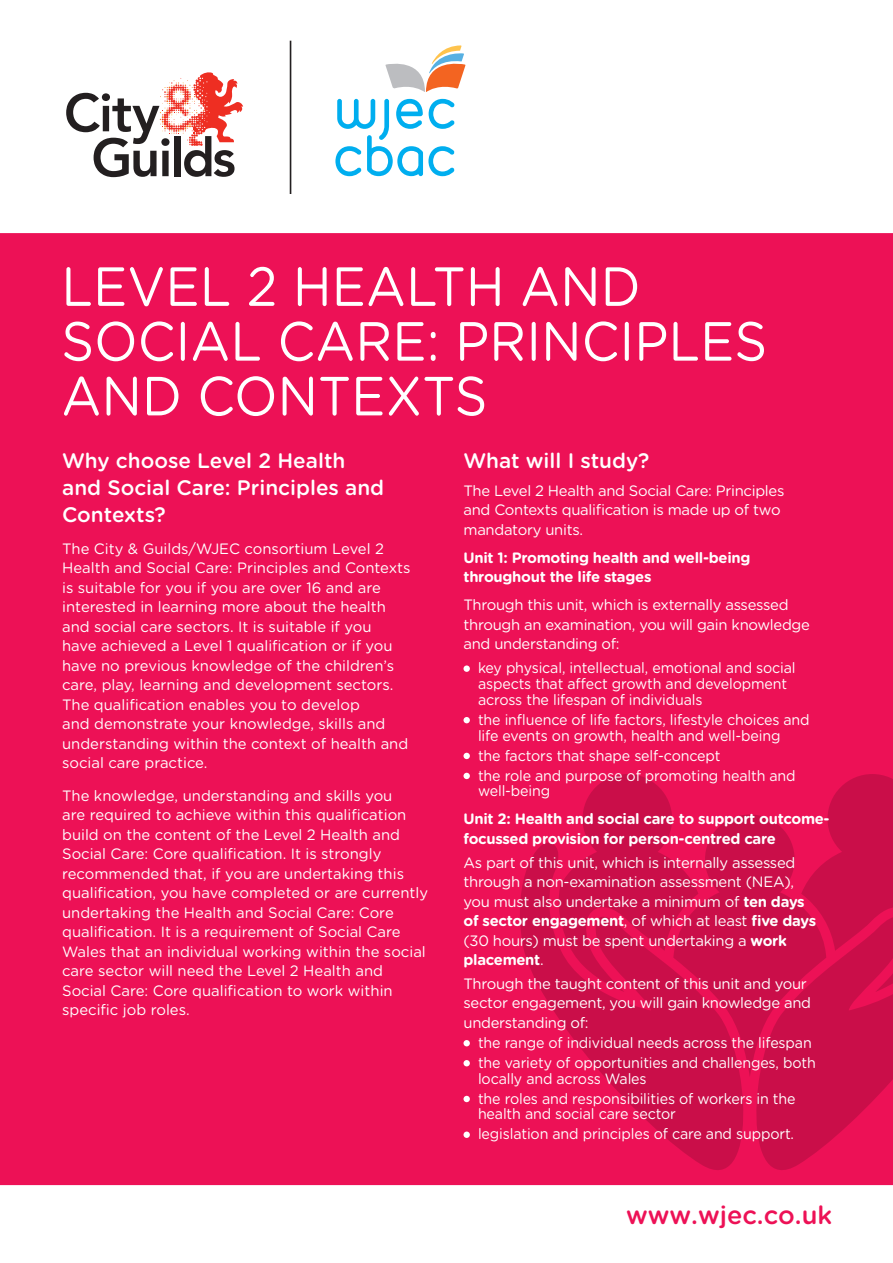
<style>
.page{position:relative;width:893px;height:1263px;background:#fff}
.page>*{position:absolute;margin:0;border:0;box-sizing:border-box;transform-origin:0 0}
.t1{font:55.05px/54.8px "Gotham Rounded";color:#fff;scale:.93 1}
.t2{font:500 25.35px "Gotham Rounded";color:#ed1156}
.t3{font:500 21px/27px "Gotham Rounded";color:#fff}
.t4{font:15px/19.5px "Gotham Rounded";letter-spacing:-.01em;color:#fff}
.t5{font:15px/20px "Gotham Rounded";letter-spacing:-.01em;color:#fff;scale:.95 1}
.t6{font:700 15px/19.5px "Gotham Rounded";letter-spacing:-.02em;color:#fff}
.s1{font-weight:700}
</style>
<div class="page">
<div style="left:0;top:233px;width:893px;height:952px;background:#ed1156"></div>
<svg style="left:385px;top:45px;width:80px;height:47px"></svg>
<svg style="left:335px;top:99px;width:120px;height:77px"></svg>
<svg style="left:66px;top:72px;width:177px;height:105px"></svg>
<hr style="left:290px;top:41px;width:1px;height:152px;background:#231f20">
<svg style="left:558px;top:774px;width:335px;height:63px;background:#dd0f50"></svg>
<svg style="left:512px;top:837px;width:228px;height:348px;background:#d90f4e"></svg>
<svg style="left:740px;top:837px;width:153px;height:348px;background:#d30e4c"></svg>
<div style="left:463px;top:665px;width:7px;height:7px;background:#fff;border-radius:50%"></div>
<div style="left:463px;top:717px;width:7px;height:6px;background:#fff;border-radius:50%"></div>
<div style="left:463px;top:753px;width:7px;height:6px;background:#fff;border-radius:50%"></div>
<div style="left:463px;top:773px;width:7px;height:6px;background:#fff;border-radius:50%"></div>
<div style="left:463px;top:1040px;width:7px;height:6px;background:#fff;border-radius:50%"></div>
<div style="left:463px;top:1060px;width:7px;height:6px;background:#fff;border-radius:50%"></div>
<div style="left:463px;top:1096px;width:7px;height:6px;background:#fff;border-radius:50%"></div>
<div style="left:463px;top:1131px;width:7px;height:7px;background:#fff;border-radius:50%"></div>
<h1 class="t1" style="left:61px;top:257px;width:760px">LEVEL 2 HEALTH AND<br>SOCIAL CARE: PRINCIPLES<br>AND CONTEXTS</h1>
<h3 class="t3" style="left:62px;top:446px;width:324px">Why choose Level 2 Health and Social Care: Principles and<br>Contexts?</h3>
<p class="t4" style="left:62px;top:538px;width:350px">The City &amp; Guilds/WJEC consortium Level 2<br>Health and Social Care: Principles and Contexts is suitable for you if you are over 16 and are interested in learning more about the health and social care sectors. It is suitable if you<br>have achieved a Level 1 qualification or if you have no previous knowledge of the children’s care, play, learning and development sectors.<br>The qualification enables you to develop<br>and demonstrate your knowledge, skills and understanding within the context of health and social care practice.</p>
<p class="t4" style="left:62px;top:785px;width:367px">The knowledge, understanding and skills you<br>are required to achieve within this qualification build on the content of the Level 2 Health and Social Care: Core qualification. It is strongly recommended that, if you are undertaking this qualification, you have completed or are currently undertaking the Health and Social Care: Core qualification. It is a requirement of Social Care Wales that an individual working within the social care sector will need the Level 2 Health and Social Care: Core qualification to work within specific job roles.</p>
<h3 class="t3" style="left:463px;top:446px;width:187px">What will I study?</h3>
<p class="t4" style="left:463px;top:480px;width:322px">The Level 2 Health and Social Care: Principles and Contexts qualification is made up of two mandatory units.</p>
<p class="t6" style="left:463px;top:547px;width:288px">Unit 1: Promoting health and well-being throughout the life stages</p>
<p class="t4" style="left:463px;top:594px;width:348px">Through this unit, which is externally assessed through an examination, you will gain knowledge and understanding of:</p>
<p class="t5" style="left:478px;top:659px;width:336px;line-height:15.8px">key physical, intellectual, emotional and social aspects that affect growth and development across the lifespan of individuals</p>
<p class="t5" style="left:478px;top:711px;width:351px;line-height:15.8px">the influence of life factors, lifestyle choices and life events on growth, health and well-being</p>
<p class="t5" style="left:478px;top:745px;width:336px">the factors that shape self-concept<br>the role and purpose of promoting health and</p>
<p class="t5" style="left:478px;top:780px;width:78px">well-being</p>
<p class="t6" style="left:463px;top:809px;width:368px">Unit 2: Health and social care to support outcome&shy;focussed provision for person-centred care</p>
<p class="t4" style="left:463px;top:852px;width:354px">As part of this unit, which is internally assessed through a non-examination assessment (NEA), you must also undertake a minimum of <span class="s1">ten days of sector engagement</span>, of which at least <span class="s1">five days </span>(30 hours) must be spent undertaking a <span class="s1">work placement</span>.</p>
<p class="t4" style="left:463px;top:973px;width:349px">Through the taught content of this unit and your sector engagement, you will gain knowledge and understanding of:</p>
<p class="t5" style="left:478px;top:1032px;width:357px">the range of individual needs across the lifespan the variety of opportunities and challenges, both</p>
<p class="t5" style="left:478px;top:1068px;width:336px">locally and across Wales<br>the roles and responsibilities of workers in the</p>
<p class="t5" style="left:478px;top:1103px;width:334px">health and social care sector<br>legislation and principles of care and support.</p>
<h2 class="t2" style="left:626px;top:1197px;width:208px">www.wjec.co.uk</h2>
</div>
